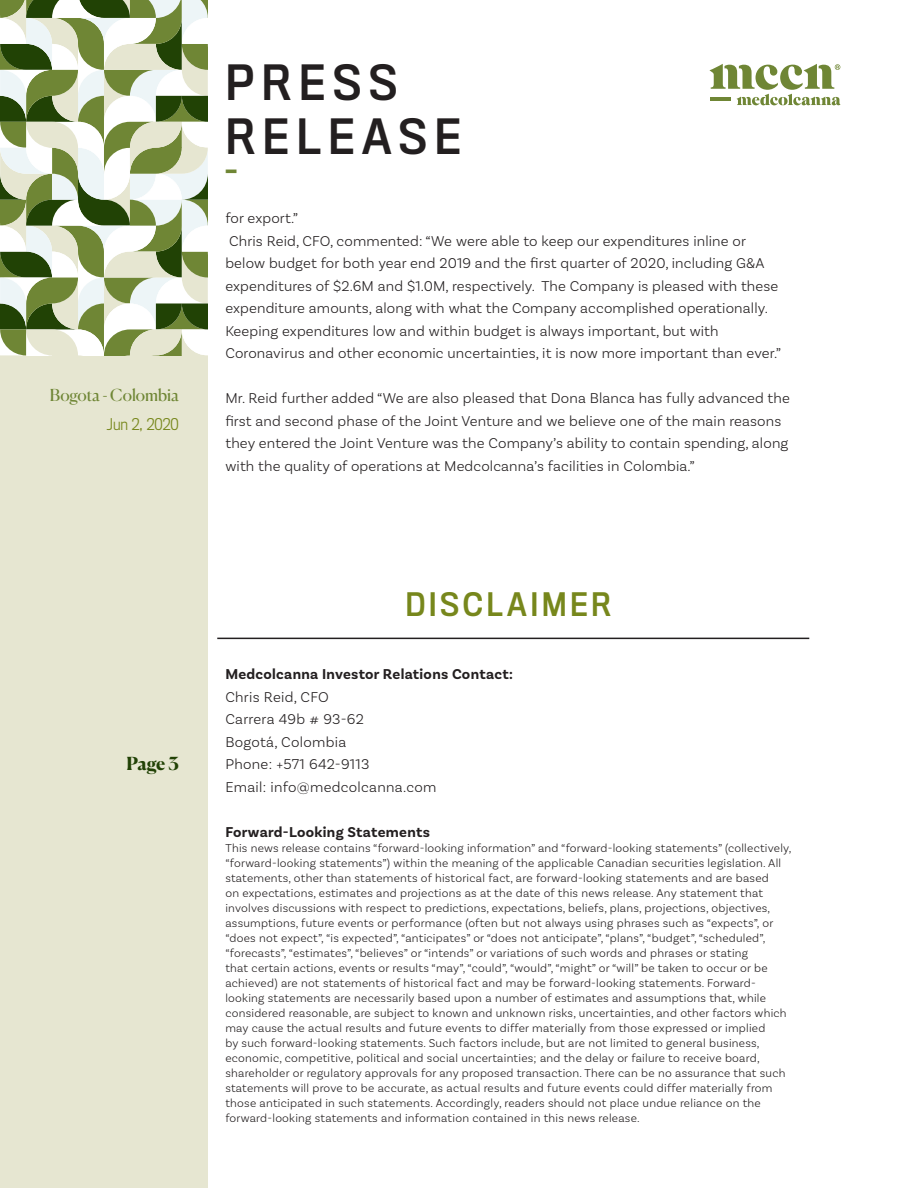
<style>
.page{position:relative;width:918px;height:1188px;background:#fff}
.page>*{position:absolute;margin:0;border:0;box-sizing:border-box;transform-origin:0 0}
.t1{font:45px "Titling Gothic FB Narrow Standard";letter-spacing:.16em;color:#231f20}
.t2{font:30px "Titling Gothic FB Narrow Standard";letter-spacing:.115em;color:#77871c}
.t3{font:28.5px "Titling Gothic FB Narrow Standard";color:#6f8635}
.t4{font:700 18px "Canela";color:#214205}
.t5{font:16.5px "Canela";color:#6f8635}
.t6{font:300 15px/22.5px "Basic Sans";letter-spacing:.01em;color:#231f20}
.t7{font:700 15px "Basic Sans";letter-spacing:.02em;color:#231f20}
.t8{font:300 15px "Titling Gothic FB Narrow";color:#77871c}
.t9{font:300 12px/15px "Basic Sans";letter-spacing:.02em;color:#231f20}
</style>
<div class="page">
<div style="left:0;top:355px;width:208px;height:833px;background:#e6e6d1"></div>
<svg style="left:709px;top:64px;width:131px;height:41px"></svg>
<svg style="left:0;top:0;width:208px;height:355px"></svg>
<hr style="left:217px;top:638px;width:592px;height:1px;background:#231f20">
<p class="t5" style="left:50px;top:382px;width:130px">Bogota - Colombia</p>
<p class="t8" style="left:107px;top:416px;width:74px">Jun 2, 2020</p>
<p class="t1" style="left:225px;top:57px;width:174px">PRESS</p>
<p class="t1" style="left:225px;top:111px;width:237px">RELEASE</p>
<p class="t3" style="left:225px;top:154px;width:13px">-</p>
<p class="t6" style="left:225px;top:207px;width:74px">for export.”</p>
<p class="t6" style="left:225px;top:229px;width:557px">Chris Reid, CFO, commented: “We were able to keep our expenditures inline or below budget for both year end 2019 and the first quarter of 2020, including G&amp;A expenditures of $2.6M and $1.0M, respectively. The Company is pleased with these expenditure amounts, along with what the Company accomplished operationally.<br>Keeping expenditures low and within budget is always important, but with Coronavirus and other economic uncertainties, it is now more important than ever.”</p>
<p class="t6" style="left:225px;top:387px;width:566px">Mr. Reid further added “We are also pleased that Dona Blanca has fully advanced the first and second phase of the Joint Venture and we believe one of the main reasons they entered the Joint Venture was the Company’s ability to contain spending, along with the quality of operations at Medcolcanna’s facilities in Colombia.”</p>
<p class="t4" style="left:127px;top:749px;width:54px">Page 3</p>
<p class="t2" style="left:405px;top:587px;width:207px">DISCLAIMER</p>
<p class="t7" style="left:225px;top:665px;width:289px">Medcolcanna Investor Relations Contact:</p>
<p class="t6" style="left:225px;top:685px;width:105px">Chris Reid, CFO</p>
<p class="t6" style="left:225px;top:708px;width:140px">Carrera 49b # 93-62</p>
<p class="t6" style="left:225px;top:730px;width:122px">Bogotá, Colombia</p>
<p class="t6" style="left:225px;top:753px;width:146px">Phone: +571 642-9113</p>
<p class="t6" style="left:225px;top:775px;width:213px">Email: info@medcolcanna.com</p>
<p class="t7" style="left:225px;top:823px;width:206px">Forward-Looking Statements</p>
<p class="t9" style="left:225px;top:840px;width:568px">This news release contains “forward-looking information” and “forward-looking statements” (collectively, “forward-looking statements”) within the meaning of the applicable Canadian securities legislation. All statements, other than statements of historical fact, are forward-looking statements and are based<br>on expectations, estimates and projections as at the date of this news release. Any statement that involves discussions with respect to predictions, expectations, beliefs, plans, projections, objectives, assumptions, future events or performance (often but not always using phrases such as “expects”, or “does not expect”, “is expected”, “anticipates” or “does not anticipate”, “plans”, “budget”, “scheduled”, “forecasts”, “estimates”, “believes” or “intends” or variations of such words and phrases or stating<br>that certain actions, events or results “may”, “could”, “would”, “might” or “will” be taken to occur or be achieved) are not statements of historical fact and may be forward-looking statements. Forward&shy;looking statements are necessarily based upon a number of estimates and assumptions that, while considered reasonable, are subject to known and unknown risks, uncertainties, and other factors which may cause the actual results and future events to differ materially from those expressed or implied<br>by such forward-looking statements. Such factors include, but are not limited to general business, economic, competitive, political and social uncertainties; and the delay or failure to receive board, shareholder or regulatory approvals for any proposed transaction. There can be no assurance that such statements will prove to be accurate, as actual results and future events could differ materially from those anticipated in such statements. Accordingly, readers should not place undue reliance on the forward-looking statements and information contained in this news release.</p>
</div>
